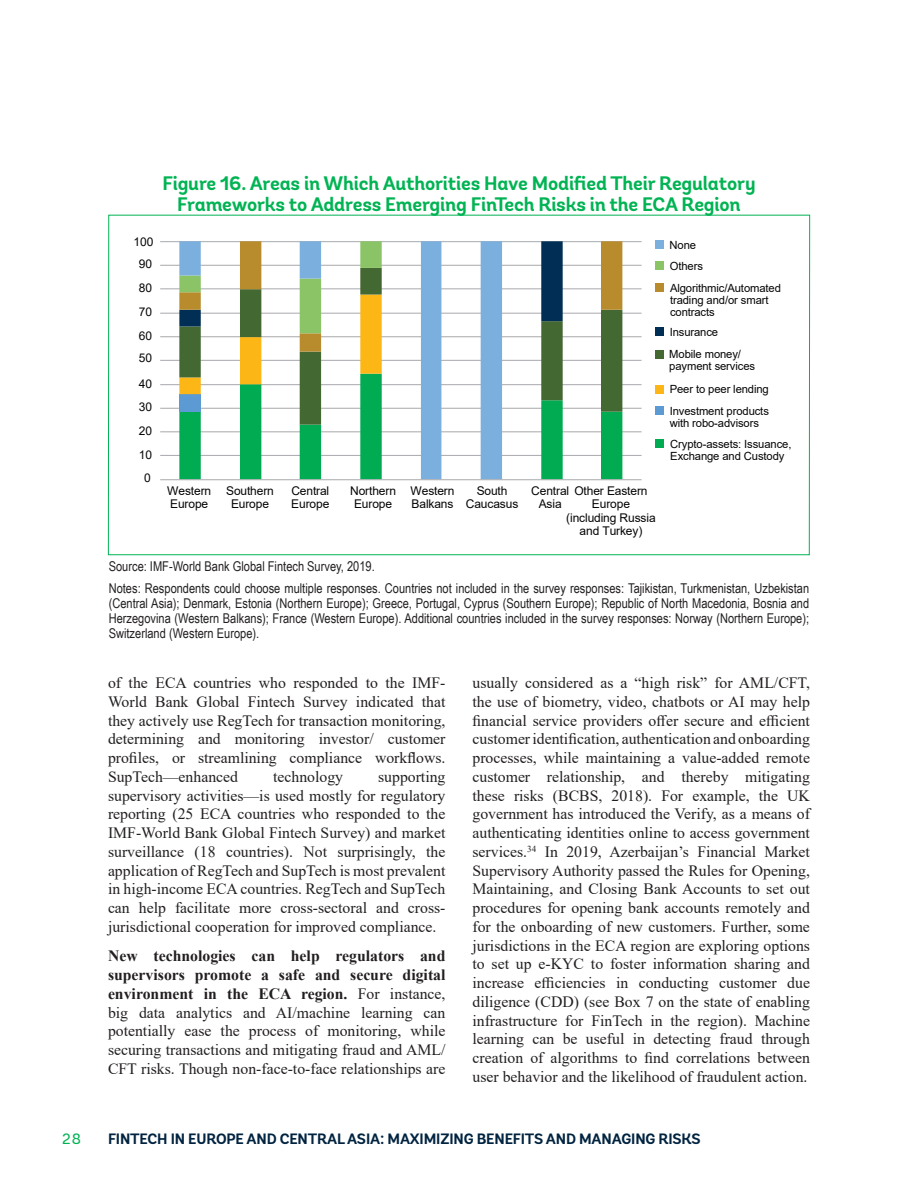
<style>
.page{position:relative;width:918px;height:1188px;background:#fff}
.page>*{position:absolute;margin:0;border:0;box-sizing:border-box;transform-origin:0 0}
.Subhead_2{font:700 19.5px/21px "Andes";letter-spacing:-.01em;color:#00b353;text-align:center}
.Body_Text_1{font:15.75px/18.8px "Times New Roman";color:#231f20;text-align:justify}
.t1{font:700 15px "Andes";letter-spacing:-.01em;color:#002340}
.t2{font:15px "Andes";color:#00b353}
.Footnote_text{font:13.5px/15px "Arial Narrow";color:#231f20;text-align:justify}
.t3{font:12px/13.5px "Arial";letter-spacing:-.01em;color:#040504}
.t4{font:11.25px/12px "Arial";letter-spacing:-.01em;color:#040504}
.s1{font-weight:700}
</style>
<div class="page">
<div style="left:656px;top:240px;width:8px;height:9px;background:#7bafdd"></div>
<div style="left:656px;top:262px;width:8px;height:8px;background:#8bc367"></div>
<div style="left:656px;top:283px;width:8px;height:9px;background:#b88c2d"></div>
<div style="left:656px;top:327px;width:8px;height:9px;background:#002e54"></div>
<div style="left:656px;top:350px;width:8px;height:8px;background:#436831"></div>
<div style="left:656px;top:385px;width:8px;height:8px;background:#fcb615"></div>
<div style="left:656px;top:406px;width:8px;height:8px;background:#5c9ad3"></div>
<div style="left:656px;top:439px;width:8px;height:9px;background:#00ab52"></div>
<hr style="left:160px;top:455px;width:482px;height:1px;background:#a8a9ad">
<hr style="left:160px;top:431px;width:482px;height:1px;background:#a8a9ad">
<hr style="left:160px;top:408px;width:482px;height:1px;background:#a8a9ad">
<hr style="left:160px;top:384px;width:482px;height:1px;background:#a8a9ad">
<hr style="left:160px;top:360px;width:482px;height:1px;background:#a8a9ad">
<hr style="left:160px;top:336px;width:482px;height:1px;background:#a8a9ad">
<hr style="left:160px;top:313px;width:482px;height:1px;background:#a8a9ad">
<hr style="left:160px;top:288px;width:482px;height:1px;background:#a8a9ad">
<hr style="left:160px;top:265px;width:482px;height:1px;background:#a8a9ad">
<hr style="left:160px;top:241px;width:482px;height:1px;background:#a8a9ad">
<svg style="left:502px;top:425px;width:120px;height:54px"></svg>
<svg style="left:502px;top:352px;width:120px;height:73px"></svg>
<svg style="left:563px;top:241px;width:59px;height:111px"></svg>
<svg style="left:502px;top:241px;width:61px;height:153px"></svg>
<svg style="left:179px;top:241px;width:323px;height:238px"></svg>
<hr style="left:160px;top:479px;width:482px;height:1px;background:#a8a9ad">
<p class="t3" style="left:134px;top:235px;width:22px">100</p>
<p class="t3" style="left:139px;top:257px;width:15px">90</p>
<p class="t3" style="left:139px;top:281px;width:15px">80</p>
<p class="t3" style="left:139px;top:305px;width:15px">70</p>
<p class="t3" style="left:139px;top:329px;width:15px">60</p>
<p class="t3" style="left:139px;top:351px;width:15px">50</p>
<p class="t3" style="left:139px;top:377px;width:15px">40</p>
<p class="t3" style="left:139px;top:400px;width:15px">30</p>
<p class="t3" style="left:139px;top:424px;width:15px">20</p>
<p class="t3" style="left:139px;top:448px;width:15px">10</p>
<p class="t3" style="left:144px;top:471px;width:8px">0</p>
<p class="Subhead_2" style="left:162px;top:174px;width:595px">Figure 16. Areas in Which Authorities Have Modified Their Regulatory<br>Frameworks to Address Emerging FinTech Risks in the ECA Region</p>
<p class="t4" style="left:670px;top:234px;width:35px;line-height:21.5px">None<br>Others</p>
<p class="t3" style="left:167px;top:484px;width:45px">Western<br>Europe</p>
<p class="t3" style="left:226px;top:484px;width:49px;text-align:center">Southern<br>Europe</p>
<p class="t3" style="left:291px;top:484px;width:40px">Central<br>Europe</p>
<p class="t3" style="left:350px;top:484px;width:47px;text-align:center">Northern<br>Europe</p>
<p class="t3" style="left:411px;top:484px;width:45px">Western<br>Balkans</p>
<p class="t3" style="left:466px;top:484px;width:54px;text-align:center">South<br>Caucasus</p>
<p class="t3" style="left:539px;top:484px;width:110px;text-indent:-7px">Central Other Eastern<br>Asia</p>
<p class="t3" style="left:566px;top:497px;width:91px;text-align:center">Europe (including Russia and Turkey)</p>
<p class="t4" style="left:670px;top:282px;width:112px">Algorithmic/Automated trading and/or smart contracts</p>
<p class="t4" style="left:669px;top:321px;width:73px;line-height:22px">Insurance<br>Mobile money/</p>
<p class="t4" style="left:669px;top:355px;width:101px;line-height:23.1px">payment services<br>Peer to peer lending</p>
<p class="t4" style="left:670px;top:405px;width:101px">Investment products with robo-advisors</p>
<p class="t4" style="left:670px;top:438px;width:123px">Crypto-assets: Issuance,<br>Exchange and Custody</p>
<p class="Footnote_text" style="left:109px;top:559px;width:268px">Source: IMF-World Bank Global Fintech Survey, 2019.</p>
<p class="Footnote_text" style="left:109px;top:580px;width:702px">Notes: Respondents could choose multiple responses. Countries not included in the survey responses: Tajikistan, Turkmenistan, Uzbekistan (Central Asia); Denmark, Estonia (Northern Europe); Greece, Portugal, Cyprus (Southern Europe); Republic of North Macedonia, Bosnia and Herzegovina (Western Balkans); France (Western Europe). Additional countries included in the survey responses: Norway (Northern Europe); Switzerland (Western Europe).</p>
<p class="Body_Text_1" style="left:108px;top:673px;width:339px">of the ECA countries who responded to the IMF-World Bank Global Fintech Survey indicated that they actively use RegTech for transaction monitoring, determining and monitoring investor/ customer profiles, or streamlining compliance workflows.<br>SupTech—enhanced</p>
<p class="Body_Text_1" style="left:108px;top:767px;width:339px;text-indent:270px">supporting supervisory activities—is used mostly for regulatory reporting (25 ECA countries who responded to the IMF-World Bank Global Fintech Survey) and market surveillance (18 countries). Not surprisingly, the application of RegTech and SupTech is most prevalent in high-income ECA countries. RegTech and SupTech can help facilitate more cross-sectoral and cross&shy;jurisdictional cooperation for improved compliance.</p>
<p class="Body_Text_1" style="left:108px;top:946px;width:339px"><span class="s1">New technologies can help regulators and supervisors promote a safe and secure digital environment in the ECA region.</span> For instance, big data analytics and AI/machine learning can potentially ease the process of monitoring, while securing transactions and mitigating fraud and AML/ CFT risks. Though non-face-to-face relationships are</p>
<p class="Body_Text_1" style="left:273px;top:767px;width:71px">technology</p>
<p class="Body_Text_1" style="left:472px;top:673px;width:339px">usually considered as a “high risk” for AML/CFT, the use of biometry, video, chatbots or AI may help financial service providers offer secure and efficient customer identification, authentication and onboarding processes, while maintaining a value-added remote customer relationship, and thereby mitigating these risks (BCBS, 2018). For example, the UK government has introduced the Verify, as a means of authenticating identities online to access government services.<sup>34</sup> In 2019, Azerbaijan’s Financial Market Supervisory Authority passed the Rules for Opening, Maintaining, and Closing Bank Accounts to set out procedures for opening bank accounts remotely and for the onboarding of new customers. Further, some jurisdictions in the ECA region are exploring options to set up e-KYC to foster information sharing and increase efficiencies in conducting customer due diligence (CDD) (see Box 7 on the state of enabling infrastructure for FinTech in the region). Machine learning can be useful in detecting fraud through creation of algorithms to find correlations between user behavior and the likelihood of fraudulent action.</p>
<p class="t2" style="left:62px;top:1130px;width:20px">28</p>
<p class="t1" style="left:108px;top:1129px;width:594px">FINTECH IN EUROPE AND CENTRAL ASIA: MAXIMIZING BENEFITS AND MANAGING RISKS</p>
</div>
